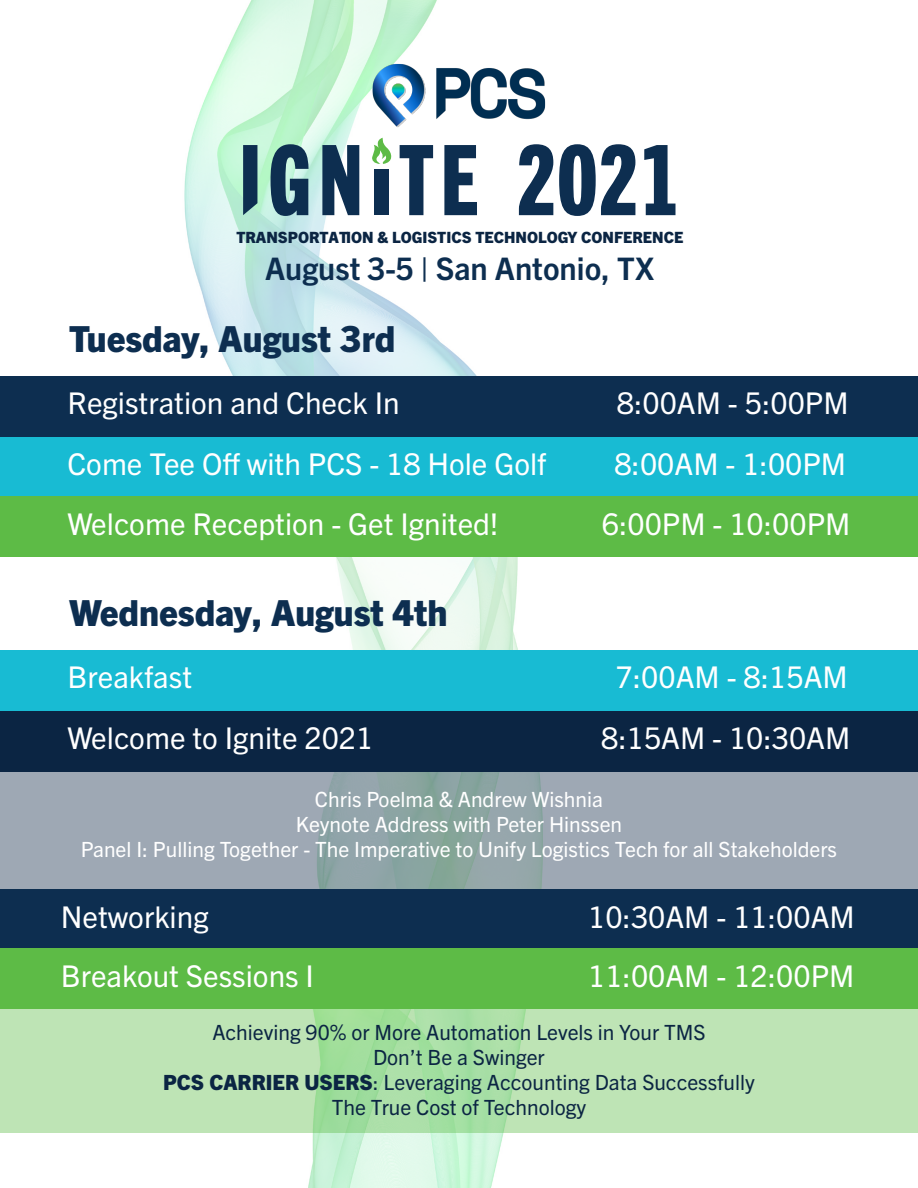
<style>
.page{position:relative;width:918px;height:1188px;background:#fff}
.page>*{position:absolute;margin:0;border:0;box-sizing:border-box;transform-origin:0 0}
.t1{font:800 36px "Trade Gothic Next LT Pro";color:#0d2e50}
.t2{font:700 31.05px "Trade Gothic Next LT Pro";color:#0d2e50}
.t3{font:30px "Trade Gothic Next LT Pro";color:#fff}
.t4{font:21px "Trade Gothic Next LT Pro";color:#0b2543}
.t5{font:21px "Trade Gothic Next LT Pro";color:#fff}
.t6{font:800 15.6px "Trade Gothic Next LT Pro";color:#0b2543}
.s1{font-weight:800}
</style>
<div class="page">
<img style="left:184px;top:0;width:492px;height:1188px">
<svg style="left:243px;top:145px;width:14px;height:70px"></svg>
<svg style="left:271px;top:144px;width:38px;height:72px;background:#426679"></svg>
<svg style="left:322px;top:145px;width:37px;height:70px;background:#36526e"></svg>
<div style="left:374px;top:169px;width:14px;height:46px;background:#0d2e50"></div>
<svg style="left:400px;top:145px;width:33px;height:70px"></svg>
<svg style="left:444px;top:145px;width:33px;height:70px"></svg>
<svg style="left:519px;top:144px;width:34px;height:71px"></svg>
<svg style="left:559px;top:144px;width:76px;height:72px"></svg>
<svg style="left:644px;top:145px;width:32px;height:70px"></svg>
<svg style="left:372px;top:138px;width:22px;height:26px"></svg>
<div style="left:0;top:376px;width:918px;height:61px;background:#0d2e50"></div>
<img style="left:373px;top:61px;width:172px;height:69px">
<div style="left:0;top:437px;width:918px;height:60px;background:#18bbd3"></div>
<div style="left:0;top:496px;width:918px;height:61px;background:#5dbb46"></div>
<div style="left:0;top:650px;width:918px;height:61px;background:#18bbd3"></div>
<svg style="left:0;top:771px;width:918px;height:118px;background:#98a6ae"></svg>
<div style="left:0;top:711px;width:918px;height:60px;background:#0b2543"></div>
<div style="left:0;top:889px;width:918px;height:61px;background:#0d2e50"></div>
<div style="left:0;top:949px;width:918px;height:60px;background:#5dbb46"></div>
<svg style="left:0;top:1009px;width:918px;height:124px;background:#b8e2b0"></svg>
<p class="t6" style="left:236px;top:226px;width:448px">TRANSPORTATION &amp; LOGISTICS TECHNOLOGY CONFERENCE</p>
<p class="t2" style="left:265px;top:248px;width:391px">August 3-5 | San Antonio, TX</p>
<p class="t1" style="left:69px;top:314px;width:328px">Tuesday, August 3rd</p>
<p class="t3" style="left:68px;top:382px;width:334px">Registration and Check In</p>
<p class="t3" style="left:617px;top:382px;width:233px">8:00AM - 5:00PM</p>
<p class="t3" style="left:68px;top:443px;width:480px">Come Tee Off with PCS - 18 Hole Golf</p>
<p class="t3" style="left:614px;top:443px;width:233px">8:00AM - 1:00PM</p>
<p class="t3" style="left:68px;top:503px;width:433px">Welcome Reception - Get Ignited!</p>
<p class="t3" style="left:602px;top:503px;width:250px">6:00PM - 10:00PM</p>
<p class="t1" style="left:70px;top:588px;width:380px">Wednesday, August 4th</p>
<p class="t3" style="left:68px;top:656px;width:126px">Breakfast</p>
<p class="t3" style="left:616px;top:656px;width:234px">7:00AM - 8:15AM</p>
<p class="t3" style="left:68px;top:717px;width:307px">Welcome to Ignite 2021</p>
<p class="t3" style="left:601px;top:717px;width:251px">8:15AM - 10:30AM</p>
<p class="t5" style="left:315px;top:784px;width:290px">Chris Poelma &amp; Andrew Wishnia</p>
<p class="t5" style="left:296px;top:810px;width:328px">Keynote Address with Peter Hinssen</p>
<p class="t5" style="left:81px;top:835px;width:758px">Panel I: Pulling Together - The Imperative to Unify Logistics Tech for all Stakeholders</p>
<p class="t3" style="left:61px;top:896px;width:149px">Networking</p>
<p class="t3" style="left:588px;top:896px;width:268px">10:30AM - 11:00AM</p>
<p class="t3" style="left:61px;top:955px;width:255px">Breakout Sessions I</p>
<p class="t3" style="left:588px;top:955px;width:268px">11:00AM - 12:00PM</p>
<p class="t4" style="left:212px;top:1018px;width:495px">Achieving 90% or More Automation Levels in Your TMS</p>
<p class="t4" style="left:373px;top:1043px;width:173px">Don’t Be a Swinger</p>
<p class="t4" style="left:163px;top:1068px;width:593px"><span class="s1">PCS CARRIER USERS</span>: Leveraging Accounting Data Successfully</p>
<p class="t4" style="left:332px;top:1093px;width:256px">The True Cost of Technology</p>
</div>
